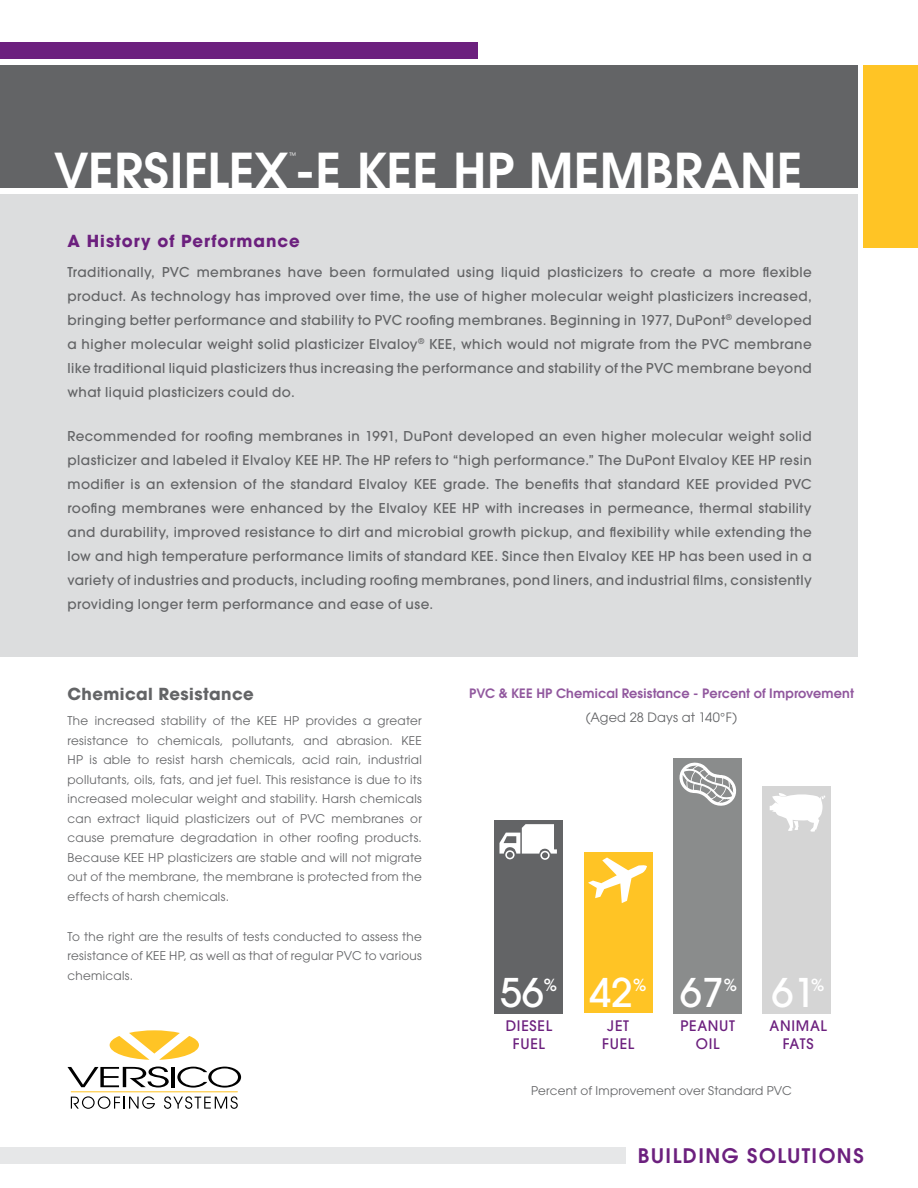
<style>
.page{position:relative;width:918px;height:1188px;background:#fff}
.page>*{position:absolute;margin:0;border:0;box-sizing:border-box;transform-origin:0 0}
.t1{font:600 49.05px "Avant Garde";letter-spacing:.01em;color:#fff}
.t2{font:500 39.3px "Avant Garde";color:#fff}
.t3{font:600 19.95px "Avant Garde";letter-spacing:.075em;color:#6c207e}
.t4{font:500 16.65px "Avant Garde";color:#fff}
.t5{font:700 16.5px "Avant Garde";letter-spacing:.06em;color:#6c207e}
.t6{font:700 16.5px "Avant Garde";letter-spacing:.025em;color:#636466}
.t7{font:500 14.4px/18px "Avant Garde";letter-spacing:.05em;color:#6c207e;text-align:center}
.t8{font:500 13.5px/24px "Avant Garde";letter-spacing:.03em;color:#636466;text-align:justify}
.t9{font:600 12.9px "Avant Garde";letter-spacing:.01em;color:#91589e}
.t10{font:12.9px "Avant Garde";letter-spacing:.015em;color:#636466}
.t11{font:12px/19.5px "Avant Garde";letter-spacing:.025em;color:#636466;text-align:justify}
.t12{font:7.5px "Avant Garde";color:#fff}
</style>
<div class="page">
<div style="left:0;top:194px;width:857px;height:463px;background:#dcddde"></div>
<svg style="left:71px;top:1096px;width:84px;height:13px"></svg>
<svg style="left:164px;top:1096px;width:74px;height:13px"></svg>
<svg style="left:177px;top:1067px;width:64px;height:21px"></svg>
<hr style="left:171px;top:1067px;width:4px;height:20px;background:#000">
<svg style="left:68px;top:1067px;width:101px;height:20px"></svg>
<hr style="left:71px;top:1091px;width:166px;height:1px;background:#ffc425">
<svg style="left:110px;top:1030px;width:89px;height:30px"></svg>
<div style="left:0;top:42px;width:478px;height:17px;background:#6c207e"></div>
<div style="left:0;top:1147px;width:625px;height:17px;background:#e6e7e8"></div>
<div style="left:0;top:65px;width:857px;height:123px;background:#636466"></div>
<div style="left:864px;top:65px;width:54px;height:183px;background:#ffc425"></div>
<div style="left:495px;top:820px;width:68px;height:193px;background:#636466"></div>
<svg style="left:499px;top:824px;width:58px;height:36px"></svg>
<div style="left:584px;top:852px;width:68px;height:161px;background:#ffc425"></div>
<svg style="left:588px;top:858px;width:59px;height:45px"></svg>
<div style="left:673px;top:758px;width:69px;height:255px;background:#8a8c8c"></div>
<svg style="left:679px;top:762px;width:58px;height:44px"></svg>
<div style="left:763px;top:786px;width:68px;height:227px;background:#d5d5d5"></div>
<svg style="left:770px;top:793px;width:55px;height:39px"></svg>
<h1 class="t1" style="left:54px;top:139px;width:750px">VERSIFLEX-E KEE HP MEMBRANE</h1>
<p class="t12" style="left:289px;top:151px;width:9px">™</p>
<p class="t5" style="left:68px;top:230px;width:234px">A History of Performance</p>
<p class="t8" style="left:67px;top:260px;width:746px">Traditionally, PVC membranes have been formulated using liquid plasticizers to create a more flexible product. As technology has improved over time, the use of higher molecular weight plasticizers increased, bringing better performance and stability to PVC roofing membranes. Beginning in 1977, DuPont<sup>®</sup> developed a higher molecular weight solid plasticizer Elvaloy<sup>®</sup> KEE, which would not migrate from the PVC membrane like traditional liquid plasticizers thus increasing the performance and stability of the PVC membrane beyond what liquid plasticizers could do.</p>
<p class="t8" style="left:68px;top:424px;width:746px">Recommended for roofing membranes in 1991, DuPont developed an even higher molecular weight solid plasticizer and labeled it Elvaloy KEE HP. The HP refers to “high performance.” The DuPont Elvaloy KEE HP resin modifier is an extension of the standard Elvaloy KEE grade. The benefits that standard KEE provided PVC roofing membranes were enhanced by the Elvaloy KEE HP with increases in permeance, thermal stability and durability, improved resistance to dirt and microbial growth pickup, and flexibility while extending the low and high temperature performance limits of standard KEE. Since then Elvaloy KEE HP has been used in a variety of industries and products, including roofing membranes, pond liners, and industrial films, consistently providing longer term performance and ease of use.</p>
<p class="t6" style="left:68px;top:683px;width:188px">Chemical Resistance</p>
<p class="t11" style="left:68px;top:711px;width:356px">The increased stability of the KEE HP provides a greater resistance to chemicals, pollutants, and abrasion. KEE HP is able to resist harsh chemicals, acid rain, industrial pollutants, oils, fats, and jet fuel. This resistance is due to its increased molecular weight and stability. Harsh chemicals can extract liquid plasticizers out of PVC membranes or cause premature degradation in other roofing products.<br>Because KEE HP plasticizers are stable and will not migrate out of the membrane, the membrane is protected from the effects of harsh chemicals.</p>
<p class="t11" style="left:68px;top:926px;width:356px">To the right are the results of tests conducted to assess the resistance of KEE HP, as well as that of regular PVC to various chemicals.</p>
<p class="t9" style="left:469px;top:685px;width:386px">PVC &amp; KEE HP Chemical Resistance - Percent of Improvement</p>
<p class="t10" style="left:586px;top:709px;width:153px">(Aged 28 Days at 140°F)</p>
<h2 class="t2" style="left:500px;top:968px;width:45px">56</h2>
<p class="t4" style="left:544px;top:975px;width:15px">%</p>
<p class="t7" style="left:506px;top:1017px;width:48px">DIESEL<br>FUEL</p>
<h2 class="t2" style="left:589px;top:968px;width:45px">42</h2>
<p class="t4" style="left:633px;top:975px;width:15px">%</p>
<p class="t7" style="left:602px;top:1017px;width:34px">JET<br>FUEL</p>
<h2 class="t2" style="left:680px;top:968px;width:45px">67</h2>
<p class="t4" style="left:724px;top:975px;width:15px">%</p>
<p class="t7" style="left:680px;top:1017px;width:56px">PEANUT<br>OIL</p>
<h2 class="t2" style="left:772px;top:968px;width:45px">61</h2>
<p class="t4" style="left:811px;top:975px;width:15px">%</p>
<p class="t7" style="left:769px;top:1017px;width:59px">ANIMAL<br>FATS</p>
<p class="t11" style="left:531px;top:1081px;width:262px">Percent of Improvement over Standard PVC</p>
<h3 class="t3" style="left:638px;top:1142px;width:227px">BUILDING SOLUTIONS</h3>
</div>
